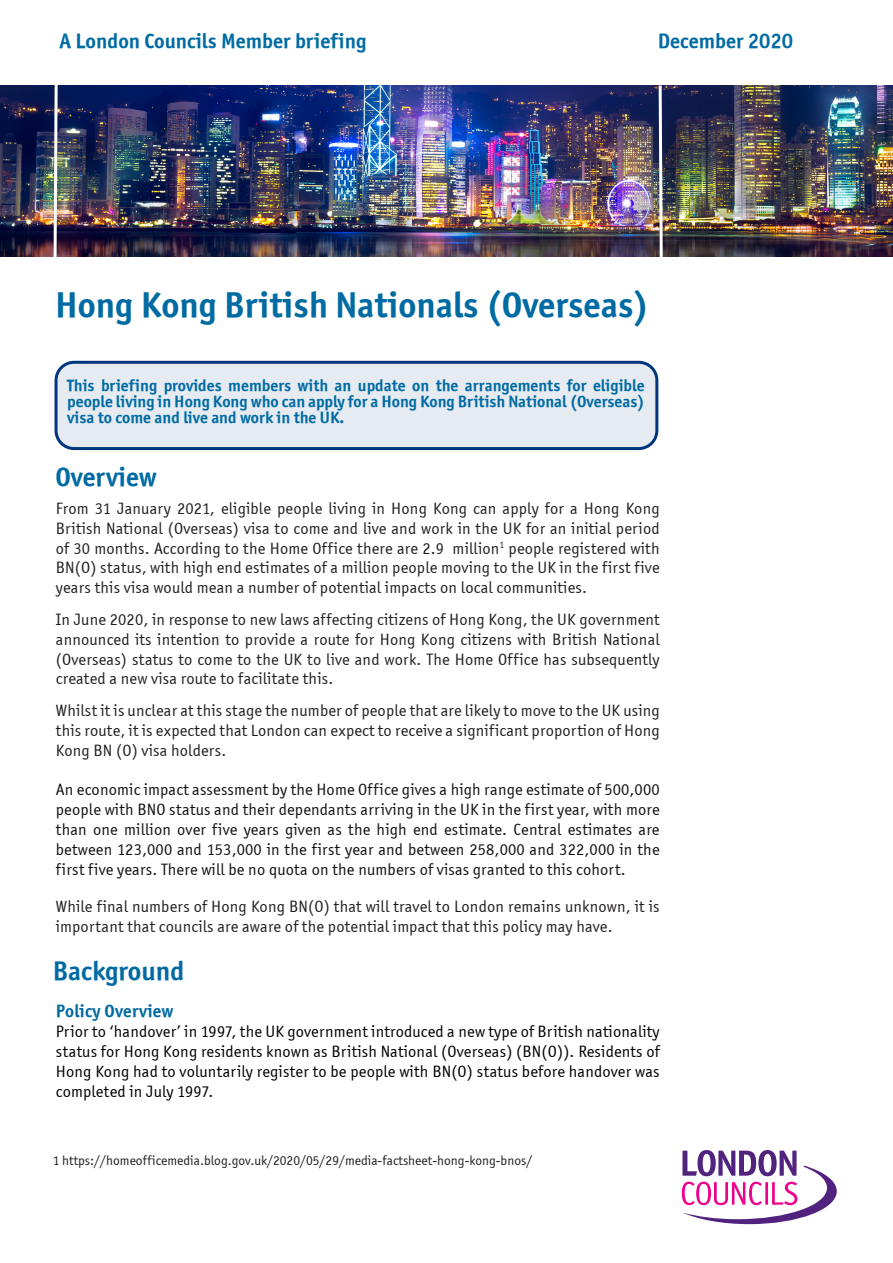
<style>
.page{position:relative;width:893px;height:1263px;background:#fff}
.page>*{position:absolute;margin:0;border:0;box-sizing:border-box;transform-origin:0 0}
.t1{font:36px "Officina Sans ITCTT Bold";color:#006ba3}
.t2{font:27px "Officina Sans ITCTT Bold";color:#006ba3}
.t3{font:21px "Officina Sans ITCTT Bold";color:#006ba3}
.t4{font:18px "Officina Sans ITCTT Bold";letter-spacing:.01em;color:#006ba3}
.Default{font:16.5px/19.8px "Officina Sans ITCTT Book";letter-spacing:.01em;color:#231f20;text-align:justify}
.t5{font:16.5px/19.8px "Officina Sans ITCTT Book";letter-spacing:.01em;color:#121212;text-align:justify}
.t6{font:16.5px/19.8px "Officina Sans ITCTT Book";letter-spacing:.01em;color:#000;text-align:justify}
.Normal__Web{font:16.5px/15.8px "Officina Sans ITCTT Bold";color:#006ba3;text-align:justify}
.t7{font:13.5px "Officina Sans ITCTT Book";color:#231f20}
</style>
<div class="page">
<img style="left:138px;top:86px;width:755px;height:171px">
<svg style="left:682px;top:1150px;width:155px;height:74px"></svg>
<svg style="left:657px;top:85px;width:7px;height:172px"></svg>
<img style="left:0;top:85px;width:138px;height:366px">
<div style="left:56px;top:362px;width:601px;height:87px;background:#e6ebf2;border-radius:18px"></div>
<div style="left:55px;top:361px;width:603px;height:89px;border:3px solid #00367d;border-radius:18px"></div>
<p class="t3" style="left:60px;top:28px;width:308px">A London Councils Member briefing</p>
<p class="t3" style="left:658px;top:28px;width:137px">December 2020</p>
<p class="t1" style="left:55px;top:282px;width:596px">Hong Kong British Nationals (Overseas)</p>
<p class="Normal__Web" style="left:67px;top:377px;width:579px">This briefing provides members with an update on the arrangements for eligible people living in Hong Kong who can apply for a Hong Kong British National (Overseas) visa to come and live and work in the UK.</p>
<p class="t2" style="left:55px;top:460px;width:103px">Overview</p>
<p class="Default" style="left:56px;top:498px;width:605px">From 31 January 2021, eligible people living in Hong Kong can apply for a Hong Kong British National (Overseas) visa to come and live and work in the UK for an initial period of 30 months. According to the Home Office there are 2.9 million<sup>1</sup> people registered with BN(O) status, with high end estimates of a million people moving to the UK in the first five years this visa would mean a number of potential impacts on local communities.</p>
<p class="Default" style="left:56px;top:609px;width:605px">In June 2020, in response to new laws affecting citizens of Hong Kong, the UK government announced its intention to provide a route for Hong Kong citizens with British National (Overseas) status to come to the UK to live and work. The Home Office has subsequently created a new visa route to facilitate this.</p>
<p class="Default" style="left:56px;top:701px;width:605px">Whilst it is unclear at this stage the number of people that are likely to move to the UK using this route, it is expected that London can expect to receive a significant proportion of Hong Kong BN (O) visa holders.</p>
<p class="t5" style="left:56px;top:780px;width:605px">An economic impact assessment by the Home Office gives a high range estimate of 500,000 people with BNO status and their dependants arriving in the UK in the first year, with more than one million over five years given as the high end estimate. Central estimates are between 123,000 and 153,000 in the first year and between 258,000 and 322,000 in the first five years. There will be no quota on the numbers of visas granted to this cohort.</p>
<p class="Default" style="left:56px;top:897px;width:605px">While final numbers of Hong Kong BN(O) that will travel to London remains unknown, it is important that councils are aware of the potential impact that this policy may have.</p>
<p class="t2" style="left:53px;top:954px;width:133px">Background</p>
<p class="t4" style="left:56px;top:1000px;width:119px">Policy Overview</p>
<p class="t6" style="left:56px;top:1022px;width:605px">Prior to ‘handover’ in 1997, the UK government introduced a new type of British nationality status for Hong Kong residents known as British National (Overseas) (BN(O)). Residents of Hong Kong had to voluntarily register to be people with BN(O) status before handover was completed in July 1997.</p>
<p class="t7" style="left:53px;top:1152px;width:481px">1 https://homeofficemedia.blog.gov.uk/2020/05/29/media-factsheet-hong-kong-bnos/</p>
</div>
